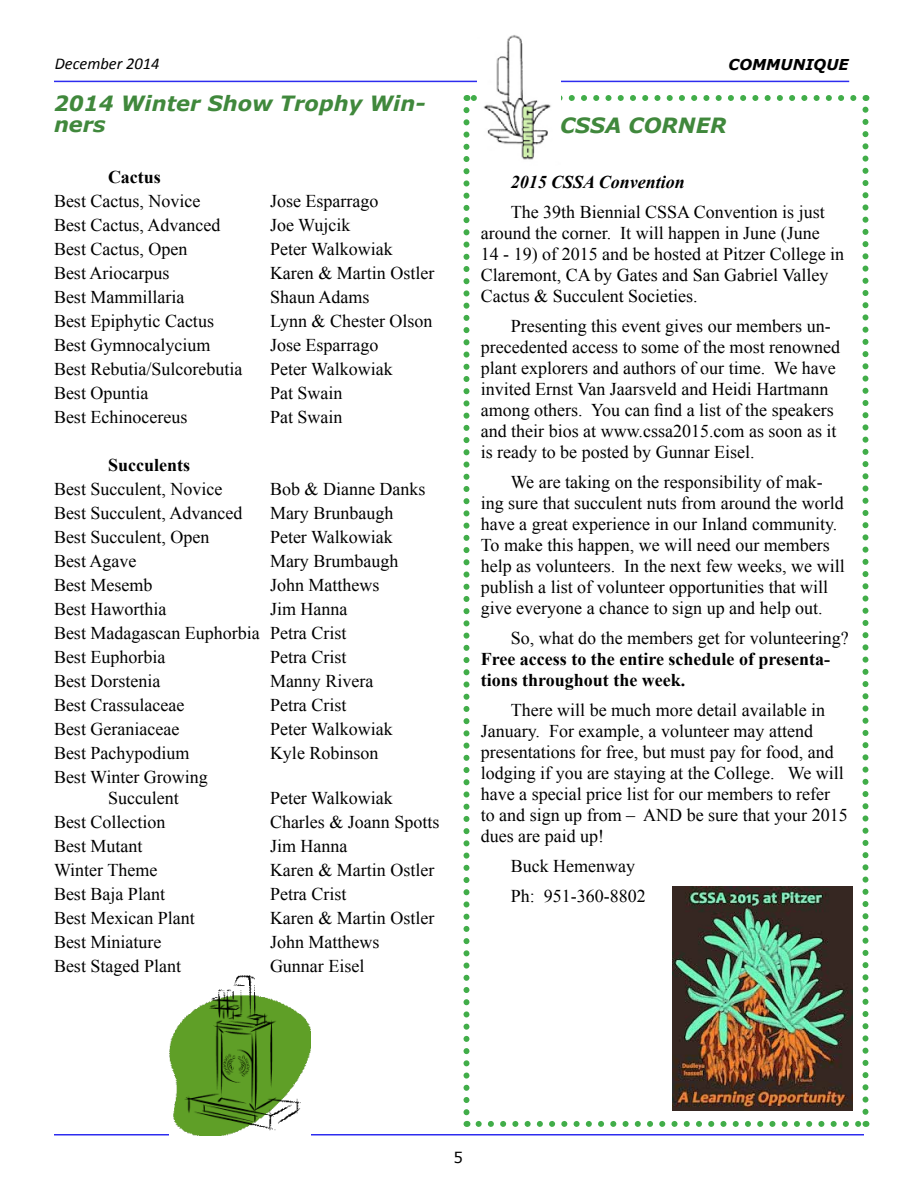
<style>
.page{position:relative;width:918px;height:1188px;background:#fff}
.page>*{position:absolute;margin:0;border:0;box-sizing:border-box;transform-origin:0 0}
.t1{font:italic 700 21px/21px "Verdana";color:#40883c}
.t2{font:18px/21px "Times New Roman";color:#000}
.t3{font:700 18px/21px "Times New Roman";color:#000}
.t4{font:italic 700 18px "Times New Roman";color:#000}
.t5{font:italic 16.5px "Calibri";color:#000}
.t6{font:italic 700 15px "Verdana";color:#000}
.t7{font:15px "Verdana";color:#000}
</style>
<div class="page">
<hr style="left:54px;top:81px;width:795px;height:1px;background:#2d2cef">
<hr style="left:54px;top:1134px;width:810px;height:2px;background:#2d2cef">
<svg style="left:479px;top:1121px;width:380px;height:6px"></svg>
<svg style="left:473px;top:95px;width:380px;height:6px"></svg>
<svg style="left:464px;top:110px;width:6px;height:1017px"></svg>
<svg style="left:862px;top:95px;width:6px;height:1017px"></svg>
<img style="left:478px;top:35px;width:82px;height:125px">
<img style="left:169px;top:976px;width:142px;height:159px">
<img style="left:673px;top:886px;width:179px;height:224px">
<p class="t5" style="left:55px;top:52px;width:106px">December 2014</p>
<p class="t6" style="left:728px;top:54px;width:122px">COMMUNIQUE</p>
<p class="t1" style="left:54px;top:92px;width:373px">2014 Winter Show Trophy Win&shy;ners</p>
<p class="t3" style="left:108px;top:166px;width:54px">Cactus</p>
<p class="t2" style="left:54px;top:190px;width:148px">Best Cactus, Novice</p>
<p class="t2" style="left:270px;top:190px;width:110px">Jose Esparrago</p>
<p class="t2" style="left:54px;top:214px;width:168px">Best Cactus, Advanced</p>
<p class="t2" style="left:270px;top:214px;width:82px">Joe Wujcik</p>
<p class="t2" style="left:54px;top:238px;width:135px">Best Cactus, Open</p>
<p class="t2" style="left:270px;top:238px;width:124px">Peter Walkowiak</p>
<p class="t2" style="left:54px;top:262px;width:117px">Best Ariocarpus</p>
<p class="t2" style="left:270px;top:262px;width:166px">Karen &amp; Martin Ostler</p>
<p class="t2" style="left:54px;top:286px;width:132px">Best Mammillaria</p>
<p class="t2" style="left:270px;top:286px;width:101px">Shaun Adams</p>
<p class="t2" style="left:54px;top:310px;width:162px">Best Epiphytic Cactus</p>
<p class="t2" style="left:270px;top:310px;width:164px">Lynn &amp; Chester Olson</p>
<p class="t2" style="left:54px;top:334px;width:158px">Best Gymnocalycium</p>
<p class="t2" style="left:270px;top:334px;width:110px">Jose Esparrago</p>
<p class="t2" style="left:54px;top:358px;width:190px">Best Rebutia/Sulcorebutia</p>
<p class="t2" style="left:270px;top:358px;width:124px">Peter Walkowiak</p>
<p class="t2" style="left:54px;top:382px;width:96px">Best Opuntia</p>
<p class="t2" style="left:270px;top:382px;width:74px">Pat Swain</p>
<p class="t2" style="left:54px;top:406px;width:135px">Best Echinocereus</p>
<p class="t2" style="left:270px;top:406px;width:74px">Pat Swain</p>
<p class="t3" style="left:108px;top:454px;width:84px">Succulents</p>
<p class="t2" style="left:54px;top:478px;width:170px">Best Succulent, Novice</p>
<p class="t2" style="left:270px;top:478px;width:157px">Bob &amp; Dianne Danks</p>
<p class="t2" style="left:54px;top:502px;width:190px">Best Succulent, Advanced</p>
<p class="t2" style="left:270px;top:502px;width:125px">Mary Brunbaugh</p>
<p class="t2" style="left:54px;top:526px;width:157px">Best Succulent, Open</p>
<p class="t2" style="left:270px;top:526px;width:124px">Peter Walkowiak</p>
<p class="t2" style="left:54px;top:550px;width:84px">Best Agave</p>
<p class="t2" style="left:270px;top:550px;width:130px">Mary Brumbaugh</p>
<p class="t2" style="left:54px;top:574px;width:100px">Best Mesemb</p>
<p class="t2" style="left:270px;top:574px;width:111px">John Matthews</p>
<p class="t2" style="left:54px;top:598px;width:114px">Best Haworthia</p>
<p class="t2" style="left:54px;top:596px;width:295px;line-height:24px;text-align:justify;text-indent:216px">Jim Hanna Best Madagascan Euphorbia Petra Crist Best Euphorbia</p>
<p class="t2" style="left:270px;top:646px;width:78px">Petra Crist</p>
<p class="t2" style="left:54px;top:670px;width:108px">Best Dorstenia</p>
<p class="t2" style="left:270px;top:670px;width:105px">Manny Rivera</p>
<p class="t2" style="left:54px;top:694px;width:132px">Best Crassulaceae</p>
<p class="t2" style="left:270px;top:694px;width:78px">Petra Crist</p>
<p class="t2" style="left:54px;top:718px;width:127px">Best Geraniaceae</p>
<p class="t2" style="left:270px;top:718px;width:124px">Peter Walkowiak</p>
<p class="t2" style="left:54px;top:742px;width:137px">Best Pachypodium</p>
<p class="t2" style="left:270px;top:742px;width:110px">Kyle Robinson</p>
<p class="t2" style="left:108px;top:766px;width:101px;text-indent:-54px">Best Winter Growing<br>Succulent</p>
<p class="t2" style="left:270px;top:787px;width:124px">Peter Walkowiak</p>
<p class="t2" style="left:54px;top:811px;width:113px">Best Collection</p>
<p class="t2" style="left:270px;top:811px;width:171px">Charles &amp; Joann Spotts</p>
<p class="t2" style="left:54px;top:835px;width:90px">Best Mutant</p>
<p class="t2" style="left:270px;top:835px;width:79px">Jim Hanna</p>
<p class="t2" style="left:54px;top:859px;width:105px">Winter Theme</p>
<p class="t2" style="left:270px;top:859px;width:166px">Karen &amp; Martin Ostler</p>
<p class="t2" style="left:54px;top:883px;width:113px">Best Baja Plant</p>
<p class="t2" style="left:270px;top:883px;width:78px">Petra Crist</p>
<p class="t2" style="left:54px;top:907px;width:142px">Best Mexican Plant</p>
<p class="t2" style="left:270px;top:907px;width:166px">Karen &amp; Martin Ostler</p>
<p class="t2" style="left:54px;top:931px;width:109px">Best Miniature</p>
<p class="t2" style="left:270px;top:931px;width:111px">John Matthews</p>
<p class="t2" style="left:54px;top:955px;width:129px">Best Staged Plant</p>
<p class="t2" style="left:270px;top:955px;width:96px">Gunnar Eisel</p>
<p class="t1" style="left:560px;top:114px;width:168px">CSSA CORNER</p>
<p class="t4" style="left:511px;top:170px;width:176px">2015 CSSA Convention</p>
<p class="t2" style="left:481px;top:201px;width:365px;text-indent:30px">The 39th Biennial CSSA Convention is just around the corner. It will happen in June (June<br>14 - 19) of 2015 and be hosted at Pitzer College in Claremont, CA by Gates and San Gabriel Valley Cactus &amp; Succulent Societies.</p>
<p class="t2" style="left:481px;top:315px;width:361px;text-indent:30px">Presenting this event gives our members un&shy;precedented access to some of the most renowned plant explorers and authors of our time. We have invited Ernst Van Jaarsveld and Heidi Hartmann among others. You can find a list of the speakers and their bios at www.cssa2015.com as soon as it is ready to be posted by Gunnar Eisel.</p>
<p class="t2" style="left:481px;top:471px;width:365px;text-indent:30px">We are taking on the responsibility of mak&shy;ing sure that succulent nuts from around the world have a great experience in our Inland community.<br>To make this happen, we will need our members help as volunteers. In the next few weeks, we will publish a list of volunteer opportunities that will give everyone a chance to sign up and help out.</p>
<p class="t2" style="left:511px;top:627px;width:339px">So, what do the members get for volunteering?</p>
<p class="t3" style="left:481px;top:648px;width:351px">Free access to the entire schedule of presenta&shy;tions throughout the week.</p>
<p class="t2" style="left:481px;top:699px;width:368px;text-indent:30px">There will be much more detail available in January. For example, a volunteer may attend presentations for free, but must pay for food, and lodging if you are staying at the College. We will have a special price list for our members to refer to and sign up from – AND be sure that your 2015 dues are paid up!</p>
<p class="t2" style="left:511px;top:851px;width:136px;line-height:30px">Buck Hemenway<br>Ph: 951-360-8802</p>
<p class="t7" style="left:453px;top:1147px;width:11px">5</p>
</div>
